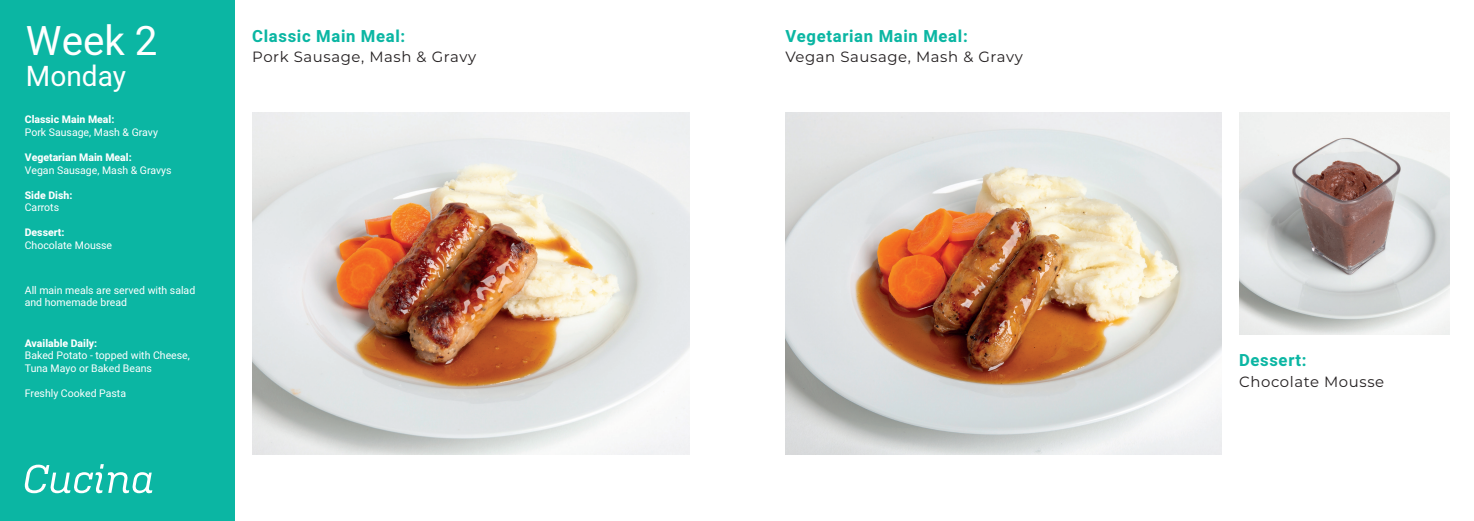
<style>
.page{position:relative;width:1474px;height:521px;background:#fff}
.page>*{position:absolute;margin:0;border:0;box-sizing:border-box;transform-origin:0 0}
.t1{font:40.25px "Heebo";color:#fff}
.t2{font:28px "Heebo";color:#fff}
.t3{font:700 16.62px "Heebo";letter-spacing:.04em;color:#0bb6a3}
.t4{font:14.88px "Montserrat";letter-spacing:.04em;color:#231f20}
.t5{font:10.5px/12.6px "Heebo";color:#fff}
.t6{font:800 10.5px "Heebo";color:#fff}
</style>
<div class="page">
<div style="left:0;top:0;width:235px;height:521px;background:#0bb6a3"></div>
<img style="left:252px;top:112px;width:438px;height:342px">
<img style="left:1239px;top:112px;width:210px;height:223px">
<img style="left:785px;top:112px;width:436px;height:342px">
<svg style="left:25px;top:464px;width:127px;height:29px"></svg>
<h1 class="t1" style="left:26px;top:12px;width:133px">Week 2</h1>
<h2 class="t2" style="left:26px;top:57px;width:102px">Monday</h2>
<p class="t6" style="left:25px;top:112px;width:91px">Classic Main Meal:</p>
<p class="t5" style="left:25px;top:126px;width:135px">Pork Sausage, Mash &amp; Gravy</p>
<p class="t6" style="left:25px;top:150px;width:108px">Vegetarian Main Meal:</p>
<p class="t5" style="left:25px;top:163px;width:148px">Vegan Sausage, Mash &amp; Gravys</p>
<p class="t6" style="left:25px;top:188px;width:49px">Side Dish:</p>
<p class="t5" style="left:25px;top:201px;width:36px">Carrots</p>
<p class="t6" style="left:25px;top:225px;width:41px">Dessert:</p>
<p class="t5" style="left:25px;top:239px;width:89px">Chocolate Mousse</p>
<p class="t5" style="left:25px;top:284px;width:172px">All main meals are served with salad and homemade bread</p>
<p class="t6" style="left:25px;top:335px;width:74px">Available Daily:</p>
<p class="t5" style="left:25px;top:349px;width:167px">Baked Potato - topped with Cheese,<br>Tuna Mayo or Baked Beans</p>
<p class="t5" style="left:25px;top:387px;width:103px">Freshly Cooked Pasta</p>
<h3 class="t3" style="left:252px;top:25px;width:154px">Classic Main Meal:</h3>
<h3 class="t4" style="left:252px;top:47px;width:225px">Pork Sausage, Mash &amp; Gravy</h3>
<h3 class="t3" style="left:785px;top:25px;width:184px">Vegetarian Main Meal:</h3>
<h3 class="t4" style="left:785px;top:47px;width:239px">Vegan Sausage, Mash &amp; Gravy</h3>
<h3 class="t3" style="left:1239px;top:349px;width:69px">Dessert:</h3>
<h3 class="t4" style="left:1239px;top:371px;width:147px">Chocolate Mousse</h3>
</div>
